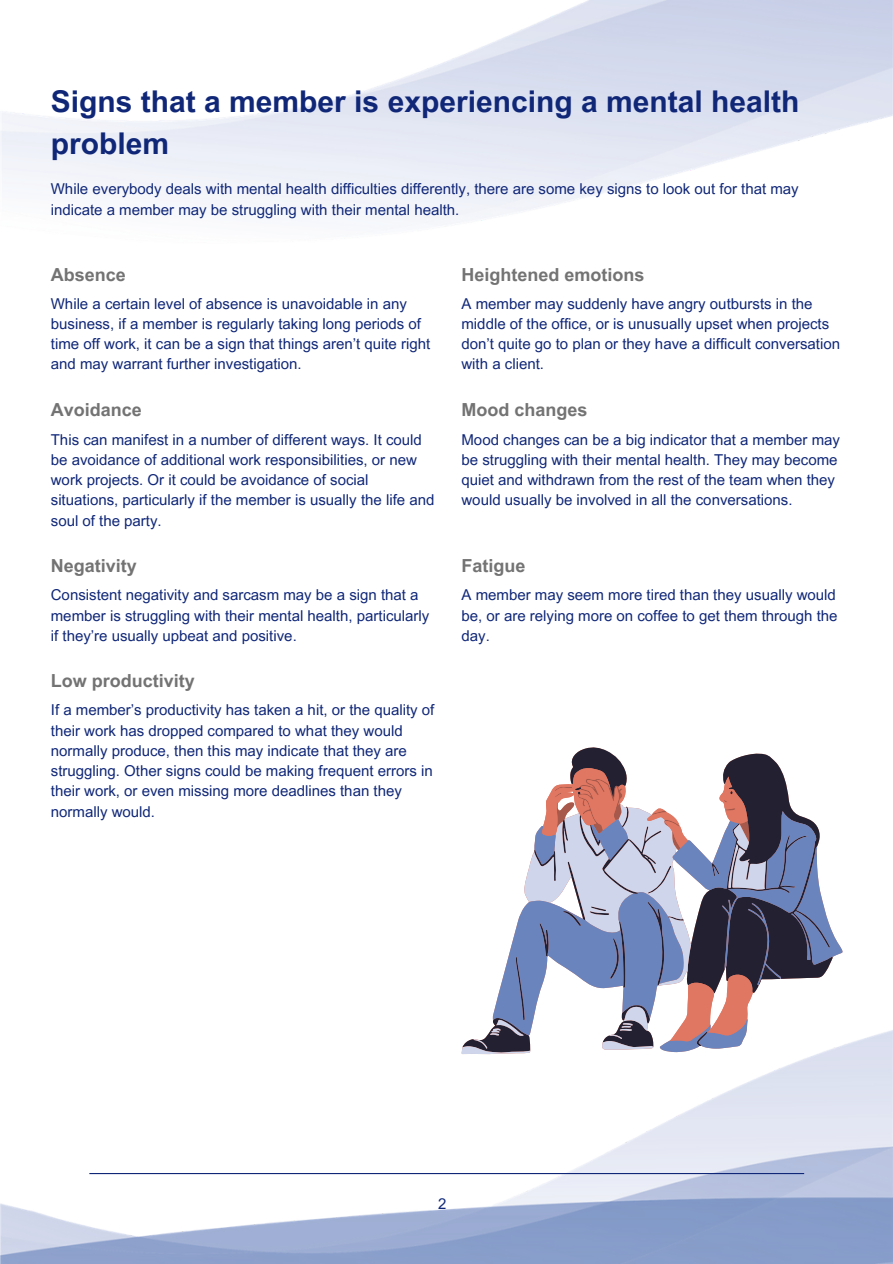
<style>
.page{position:relative;width:893px;height:1264px;background:#fff}
.page>*{position:absolute;margin:0;border:0;box-sizing:border-box;transform-origin:0 0}
.t1{font:700 30px/41.7px "Arial MT Pro";color:#102778}
.t2{font:700 18px "Arial MT Pro";color:#737373}
.t3{font:15px/20.2px "Arial MT Pro";color:#102778}
</style>
<div class="page">
<hr style="left:89px;top:1172px;width:715px;height:2px;background:#102778">
<svg style="left:571px;top:747px;width:223px;height:64px"></svg>
<svg style="left:461px;top:792px;width:305px;height:262px"></svg>
<svg style="left:492px;top:811px;width:350px;height:241px"></svg>
<svg style="left:542px;top:768px;width:210px;height:273px"></svg>
<p class="t1" style="left:51px;top:85px;width:750px">Signs that a member is experiencing a mental health problem</p>
<p class="t3" style="left:51px;top:181px;width:749px">While everybody deals with mental health difficulties differently, there are some key signs to look out for that may indicate a member may be struggling with their mental health.</p>
<p class="t2" style="left:51px;top:268px;width:77px">Absence</p>
<p class="t3" style="left:51px;top:295px;width:381px">While a certain level of absence is unavoidable in any business, if a member is regularly taking long periods of time off work, it can be a sign that things aren’t quite right and may warrant further investigation.</p>
<p class="t2" style="left:51px;top:403px;width:93px">Avoidance</p>
<p class="t3" style="left:51px;top:431px;width:385px">This can manifest in a number of different ways. It could be avoidance of additional work responsibilities, or new work projects. Or it could be avoidance of social situations, particularly if the member is usually the life and soul of the party.</p>
<p class="t2" style="left:51px;top:559px;width:88px">Negativity</p>
<p class="t3" style="left:51px;top:587px;width:380px">Consistent negativity and sarcasm may be a sign that a member is struggling with their mental health, particularly if they’re usually upbeat and positive.</p>
<p class="t2" style="left:51px;top:674px;width:146px">Low productivity</p>
<p class="t3" style="left:51px;top:701px;width:385px">If a member’s productivity has taken a hit, or the quality of their work has dropped compared to what they would normally produce, then this may indicate that they are struggling. Other signs could be making frequent errors in their work, or even missing more deadlines than they normally would.</p>
<p class="t2" style="left:461px;top:268px;width:185px">Heightened emotions</p>
<p class="t3" style="left:461px;top:295px;width:380px">A member may suddenly have angry outbursts in the middle of the office, or is unusually upset when projects don’t quite go to plan or they have a difficult conversation with a client.</p>
<p class="t2" style="left:461px;top:403px;width:128px">Mood changes</p>
<p class="t3" style="left:461px;top:431px;width:380px">Mood changes can be a big indicator that a member may be struggling with their mental health. They may become quiet and withdrawn from the rest of the team when they would usually be involved in all the conversations.</p>
<p class="t2" style="left:461px;top:559px;width:66px">Fatigue</p>
<p class="t3" style="left:461px;top:587px;width:377px;text-align:justify">A member may seem more tired than they usually would be, or are relying more on coffee to get them through the day.</p>
<p class="t3" style="left:438px;top:1195px;width:10px">2</p>
</div>
